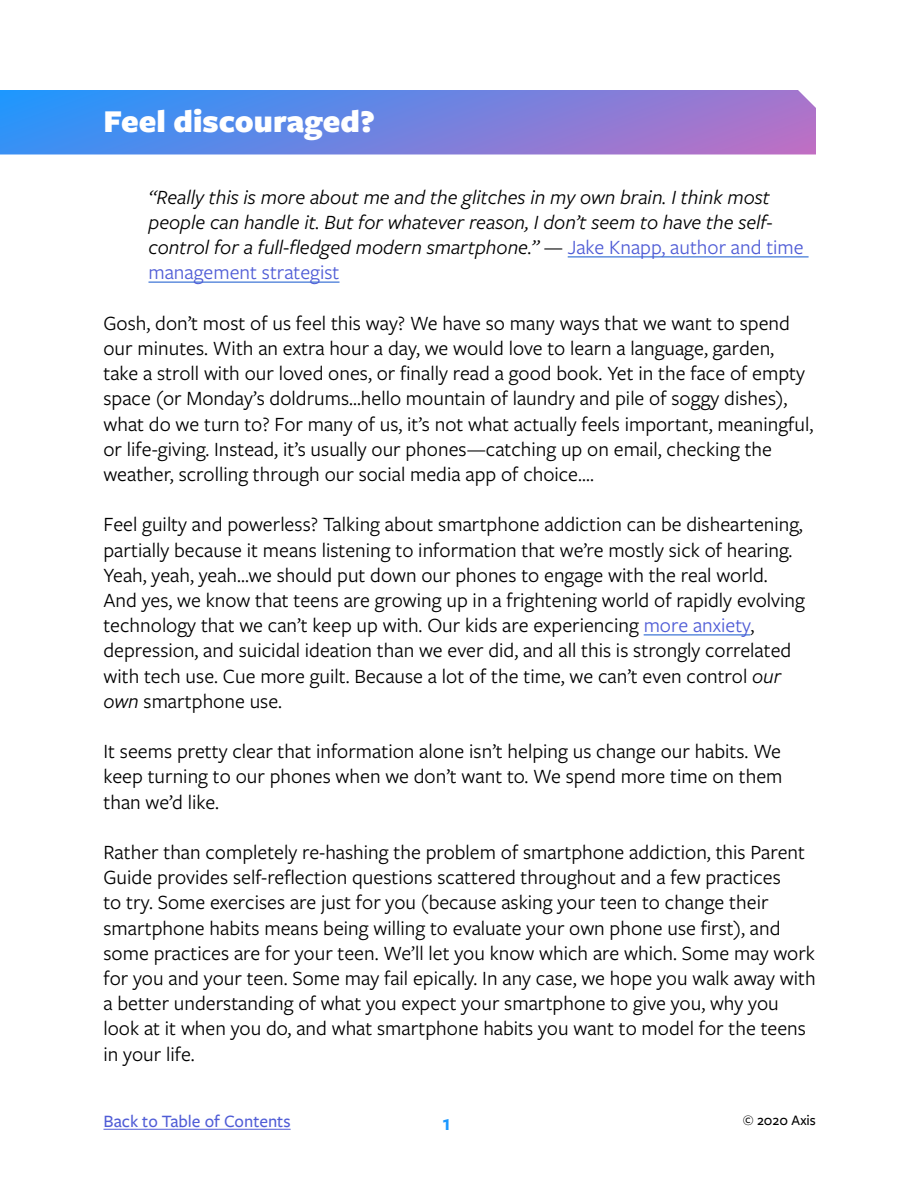
<style>
.page{position:relative;width:918px;height:1188px;background:#fff}
.page>*{position:absolute;margin:0;border:0;box-sizing:border-box;transform-origin:0 0}
.t1{font:900 33px "Freight Sans Pro";color:#fff}
.t2{font:600 22.5px "Freight Sans Pro";color:#1b98ff}
.t3{font:21px/25.2px "Freight Sans Pro";color:#000}
.t4{font:italic 21px/25.2px "Freight Sans Pro";color:#000}
.t5{font:500 18px "Freight Sans Pro";color:#4f5cd6}
.t6{font:500 15px "Freight Sans Pro";color:#000}
.s1{font-style:normal}
.s2{font-style:normal;color:#4f5cd6}
.s3{color:#4f5cd6}
.s4{font-style:italic}
</style>
<div class="page">
<hr style="left:568px;top:257px;width:241px;height:1px;background:#15c">
<hr style="left:148px;top:282px;width:192px;height:1px;background:#15c">
<hr style="left:644px;top:635px;width:106px;height:1px;background:#15c">
<svg style="left:0;top:90px;width:816px;height:64px;background:#6f83e0"></svg>
<hr style="left:104px;top:1129px;width:187px;height:1px;background:#4f5cd6">
<h1 class="t1" style="left:104px;top:98px;width:273px">Feel discouraged?</h1>
<p class="t4" style="left:148px;top:183px;width:657px">“Really this is more about me and the glitches in my own brain. I think most people can handle it. But for whatever reason, I don’t seem to have the self&shy;control for a full-fledged modern smartphone.” <span class="s1">—</span> <span class="s2">Jake Knapp, author and time management strategist</span></p>
<p class="t3" style="left:103px;top:309px;width:711px">Gosh, don’t most of us feel this way? We have so many ways that we want to spend our minutes. With an extra hour a day, we would love to learn a language, garden, take a stroll with our loved ones, or finally read a good book. Yet in the face of empty space (or Monday’s doldrums...hello mountain of laundry and pile of soggy dishes), what do we turn to? For many of us, it’s not what actually feels important, meaningful, or life-giving. Instead, it’s usually our phones—catching up on email, checking the weather, scrolling through our social media app of choice….</p>
<p class="t3" style="left:103px;top:511px;width:703px">Feel guilty and powerless? Talking about smartphone addiction can be disheartening, partially because it means listening to information that we’re mostly sick of hearing.<br>Yeah, yeah, yeah...we should put down our phones to engage with the real world.<br>And yes, we know that teens are growing up in a frightening world of rapidly evolving technology that we can’t keep up with. Our kids are experiencing <span class="s3">more anxiety</span>, depression, and suicidal ideation than we ever did, and all this is strongly correlated with tech use. Cue more guilt. Because a lot of the time, we can’t even control <span class="s4">our own</span> smartphone use.</p>
<p class="t3" style="left:103px;top:738px;width:681px;text-align:justify">It seems pretty clear that information alone isn’t helping us change our habits. We keep turning to our phones when we don’t want to. We spend more time on them than we’d like.</p>
<p class="t3" style="left:103px;top:839px;width:714px">Rather than completely re-hashing the problem of smartphone addiction, this Parent Guide provides self-reflection questions scattered throughout and a few practices<br>to try. Some exercises are just for you (because asking your teen to change their smartphone habits means being willing to evaluate your own phone use first), and some practices are for your teen. We’ll let you know which are which. Some may work for you and your teen. Some may fail epically. In any case, we hope you walk away with a better understanding of what you expect your smartphone to give you, why you look at it when you do, and what smartphone habits you want to model for the teens in your life.</p>
<p class="t5" style="left:104px;top:1109px;width:189px">Back to Table of Contents</p>
<p class="t6" style="left:743px;top:1110px;width:75px">© 2020 Axis</p>
<p class="t2" style="left:442px;top:1107px;width:10px">1</p>
</div>
